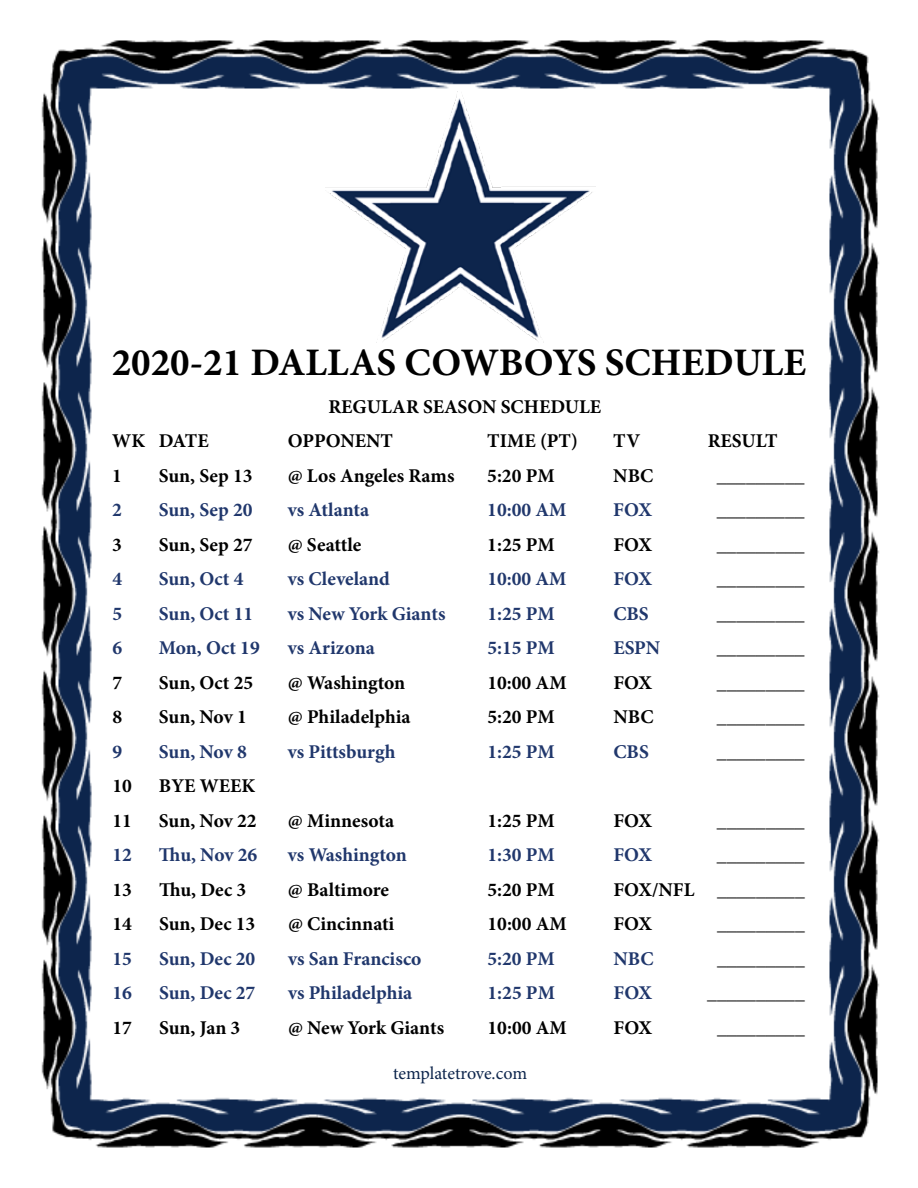
<style>
.page{position:relative;width:918px;height:1188px;background:#fff}
.page>*{position:absolute;margin:0;border:0;box-sizing:border-box;transform-origin:0 0}
.t1{font:700 39px "Minion Pro";color:#000}
.t2{font:700 19.5px "Minion Pro";color:#000}
.t3{font:700 19.5px "Minion Pro";color:#20376c}
.t4{font:18px "Minion Pro";letter-spacing:-.005em;color:#0d254c}
</style>
<div class="page">
<img style="left:41px;top:40px;width:839px;height:1108px">
<img style="left:325px;top:92px;width:271px;height:250px">
<h1 class="t1" style="left:112px;top:335px;width:696px">2020-21 DALLAS COWBOYS SCHEDULE</h1>
<p class="t2" style="left:328px;top:393px;width:274px">REGULAR SEASON SCHEDULE</p>
<p class="t2" style="left:112px;top:428px;width:98px">WK DATE</p>
<p class="t2" style="left:288px;top:428px;width:107px">OPPONENT</p>
<p class="t2" style="left:487px;top:428px;width:92px">TIME (PT)</p>
<p class="t2" style="left:613px;top:428px;width:28px">TV</p>
<p class="t2" style="left:708px;top:428px;width:71px">RESULT</p>
<p class="t2" style="left:112px;top:462px;width:11px">1</p>
<p class="t2" style="left:159px;top:462px;width:95px">Sun, Sep 13</p>
<p class="t2" style="left:288px;top:462px;width:168px">@ Los Angeles Rams</p>
<p class="t2" style="left:487px;top:462px;width:69px">5:20 PM</p>
<p class="t2" style="left:613px;top:462px;width:42px">NBC</p>
<p class="t2" style="left:717px;top:462px;width:89px">_________</p>
<p class="t3" style="left:112px;top:497px;width:11px">2</p>
<p class="t3" style="left:159px;top:497px;width:95px">Sun, Sep 20</p>
<p class="t3" style="left:288px;top:497px;width:83px">vs Atlanta</p>
<p class="t3" style="left:487px;top:497px;width:81px">10:00 AM</p>
<p class="t3" style="left:613px;top:497px;width:40px">FOX</p>
<p class="t2" style="left:717px;top:497px;width:89px">_________</p>
<p class="t2" style="left:112px;top:531px;width:11px">3</p>
<p class="t2" style="left:159px;top:531px;width:95px">Sun, Sep 27</p>
<p class="t2" style="left:288px;top:531px;width:75px">@ Seattle</p>
<p class="t2" style="left:487px;top:531px;width:69px">1:25 PM</p>
<p class="t2" style="left:613px;top:531px;width:40px">FOX</p>
<p class="t2" style="left:717px;top:531px;width:89px">_________</p>
<p class="t3" style="left:112px;top:566px;width:11px">4</p>
<p class="t3" style="left:159px;top:566px;width:86px">Sun, Oct 4</p>
<p class="t3" style="left:288px;top:566px;width:104px">vs Cleveland</p>
<p class="t3" style="left:487px;top:566px;width:81px">10:00 AM</p>
<p class="t3" style="left:613px;top:566px;width:40px">FOX</p>
<p class="t2" style="left:717px;top:566px;width:89px">_________</p>
<p class="t3" style="left:112px;top:600px;width:11px">5</p>
<p class="t3" style="left:159px;top:600px;width:96px">Sun, Oct 11</p>
<p class="t3" style="left:288px;top:600px;width:159px">vs New York Giants</p>
<p class="t3" style="left:487px;top:600px;width:69px">1:25 PM</p>
<p class="t3" style="left:613px;top:600px;width:37px">CBS</p>
<p class="t2" style="left:717px;top:600px;width:89px">_________</p>
<p class="t3" style="left:112px;top:634px;width:11px">6</p>
<p class="t3" style="left:159px;top:634px;width:102px">Mon, Oct 19</p>
<p class="t3" style="left:288px;top:634px;width:89px">vs Arizona</p>
<p class="t3" style="left:487px;top:634px;width:69px">5:15 PM</p>
<p class="t3" style="left:613px;top:634px;width:48px">ESPN</p>
<p class="t2" style="left:717px;top:634px;width:89px">_________</p>
<p class="t2" style="left:112px;top:669px;width:11px">7</p>
<p class="t2" style="left:159px;top:669px;width:96px">Sun, Oct 25</p>
<p class="t2" style="left:288px;top:669px;width:119px">@ Washington</p>
<p class="t2" style="left:487px;top:669px;width:81px">10:00 AM</p>
<p class="t2" style="left:613px;top:669px;width:40px">FOX</p>
<p class="t2" style="left:717px;top:669px;width:89px">_________</p>
<p class="t2" style="left:112px;top:703px;width:11px">8</p>
<p class="t2" style="left:159px;top:703px;width:89px">Sun, Nov 1</p>
<p class="t2" style="left:288px;top:703px;width:124px">@ Philadelphia</p>
<p class="t2" style="left:487px;top:703px;width:69px">5:20 PM</p>
<p class="t2" style="left:613px;top:703px;width:42px">NBC</p>
<p class="t2" style="left:717px;top:703px;width:89px">_________</p>
<p class="t3" style="left:112px;top:738px;width:11px">9</p>
<p class="t3" style="left:159px;top:738px;width:89px">Sun, Nov 8</p>
<p class="t3" style="left:288px;top:738px;width:109px">vs Pittsburgh</p>
<p class="t3" style="left:487px;top:738px;width:69px">1:25 PM</p>
<p class="t3" style="left:613px;top:738px;width:37px">CBS</p>
<p class="t2" style="left:717px;top:738px;width:89px">_________</p>
<p class="t2" style="left:112px;top:772px;width:21px">10</p>
<p class="t2" style="left:159px;top:772px;width:98px">BYE WEEK</p>
<p class="t2" style="left:112px;top:807px;width:21px">11</p>
<p class="t2" style="left:159px;top:807px;width:99px">Sun, Nov 22</p>
<p class="t2" style="left:288px;top:807px;width:108px">@ Minnesota</p>
<p class="t2" style="left:487px;top:807px;width:69px">1:25 PM</p>
<p class="t2" style="left:613px;top:807px;width:40px">FOX</p>
<p class="t2" style="left:717px;top:807px;width:89px">_________</p>
<p class="t3" style="left:112px;top:841px;width:21px">12</p>
<p class="t3" style="left:159px;top:841px;width:100px">Thu, Nov 26</p>
<p class="t3" style="left:288px;top:841px;width:120px">vs Washington</p>
<p class="t3" style="left:487px;top:841px;width:69px">1:30 PM</p>
<p class="t3" style="left:613px;top:841px;width:40px">FOX</p>
<p class="t2" style="left:717px;top:841px;width:89px">_________</p>
<p class="t2" style="left:112px;top:876px;width:21px">13</p>
<p class="t2" style="left:159px;top:876px;width:89px">Thu, Dec 3</p>
<p class="t2" style="left:288px;top:876px;width:103px">@ Baltimore</p>
<p class="t2" style="left:488px;top:876px;width:69px">5:20 PM</p>
<p class="t2" style="left:614px;top:876px;width:193px">FOX/NFL _________</p>
<p class="t2" style="left:113px;top:910px;width:21px">14</p>
<p class="t2" style="left:159px;top:910px;width:98px">Sun, Dec 13</p>
<p class="t2" style="left:288px;top:910px;width:108px">@ Cincinnati</p>
<p class="t2" style="left:488px;top:910px;width:81px">10:00 AM</p>
<p class="t2" style="left:614px;top:910px;width:40px">FOX</p>
<p class="t2" style="left:717px;top:910px;width:89px">_________</p>
<p class="t3" style="left:113px;top:945px;width:21px">15</p>
<p class="t3" style="left:159px;top:945px;width:98px">Sun, Dec 20</p>
<p class="t3" style="left:288px;top:945px;width:135px">vs San Francisco</p>
<p class="t3" style="left:488px;top:945px;width:69px">5:20 PM</p>
<p class="t3" style="left:614px;top:945px;width:42px">NBC</p>
<p class="t2" style="left:717px;top:945px;width:89px">_________</p>
<p class="t3" style="left:113px;top:979px;width:21px">16</p>
<p class="t3" style="left:159px;top:979px;width:98px">Sun, Dec 27</p>
<p class="t3" style="left:288px;top:979px;width:126px">vs Philadelphia</p>
<p class="t3" style="left:488px;top:979px;width:69px">1:25 PM</p>
<p class="t3" style="left:614px;top:979px;width:40px">FOX</p>
<p class="t2" style="left:707px;top:979px;width:99px">__________</p>
<p class="t2" style="left:113px;top:1014px;width:21px">17</p>
<p class="t2" style="left:159px;top:1014px;width:83px">Sun, Jan 3</p>
<p class="t2" style="left:288px;top:1014px;width:158px">@ New York Giants</p>
<p class="t2" style="left:488px;top:1014px;width:81px">10:00 AM</p>
<p class="t2" style="left:614px;top:1014px;width:40px">FOX</p>
<p class="t2" style="left:717px;top:1014px;width:89px">_________</p>
<p class="t4" style="left:393px;top:1061px;width:136px">templatetrove.com</p>
</div>
